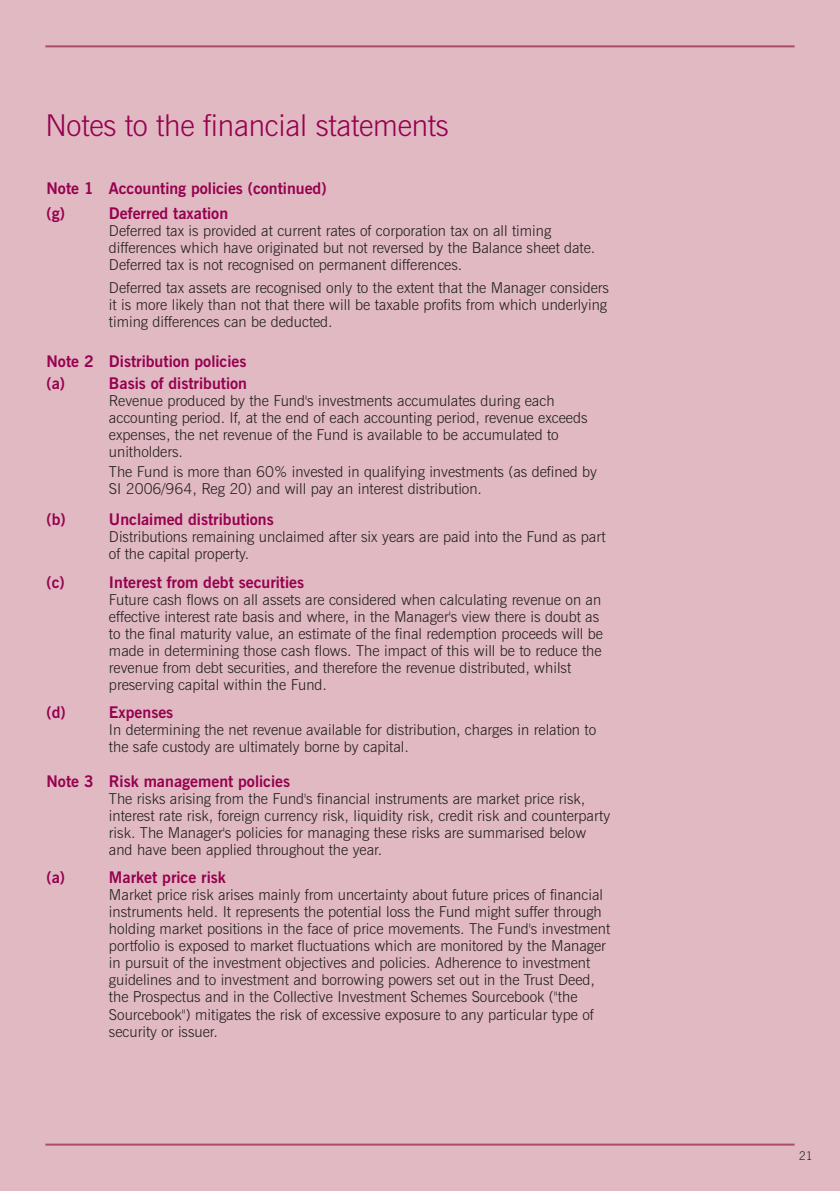
<style>
.page{position:relative;width:840px;height:1191px;background:#fff}
.page>*{position:absolute;margin:0;border:0;box-sizing:border-box;transform-origin:0 0}
.t1{font:300 30px "News Gothic BT";letter-spacing:-.01em;color:#96014e}
.t2{font:700 16px/25.6px "News Gothic BT";color:#96014e}
.t3{font:300 15px/17px "News Gothic BT";color:#231f20}
.t4{font:300 12px "News Gothic BT";color:#231f20}
</style>
<div class="page">
<div style="left:0;top:0;width:839px;height:1191px;background:#e0b9c3"></div>
<hr style="left:45px;top:45px;width:749px;height:2px;background:#ab4b6d">
<hr style="left:45px;top:1143px;width:749px;height:2px;background:#ab4b6d">
<h1 class="t1" style="left:45px;top:114px;width:405px">Notes to the financial statements</h1>
<p class="t2" style="left:46px;top:175px;width:281px">Note 1 Accounting policies (continued) (g)</p>
<p class="t2" style="left:109px;top:201px;width:121px">Deferred taxation</p>
<p class="t3" style="left:109px;top:224px;width:487px">Deferred tax is provided at current rates of corporation tax on all timing differences which have originated but not reversed by the Balance sheet date.<br>Deferred tax is not recognised on permanent differences.</p>
<p class="t3" style="left:109px;top:280px;width:501px">Deferred tax assets are recognised only to the extent that the Manager considers it is more likely than not that there will be taxable profits from which underlying timing differences can be deducted.</p>
<p class="t2" style="left:46px;top:350px;width:201px;line-height:22.6px">Note 2 Distribution policies (a)</p>
<p class="t2" style="left:109px;top:371px;width:139px">Basis of distribution</p>
<p class="t3" style="left:109px;top:394px;width:479px">Revenue produced by the Fund's investments accumulates during each accounting period. If, at the end of each accounting period, revenue exceeds expenses, the net revenue of the Fund is available to be accumulated to unitholders.</p>
<p class="t3" style="left:109px;top:464px;width:489px">The Fund is more than 60% invested in qualifying investments (as defined by<br>SI 2006/964, Reg 20) and will pay an interest distribution.</p>
<p class="t2" style="left:46px;top:507px;width:21px">(b)</p>
<p class="t2" style="left:109px;top:507px;width:166px">Unclaimed distributions</p>
<p class="t3" style="left:109px;top:530px;width:498px">Distributions remaining unclaimed after six years are paid into the Fund as part of the capital property.</p>
<p class="t2" style="left:46px;top:569px;width:20px">(c)</p>
<p class="t2" style="left:109px;top:569px;width:197px">Interest from debt securities</p>
<p class="t3" style="left:109px;top:592px;width:495px">Future cash flows on all assets are considered when calculating revenue on an effective interest rate basis and where, in the Manager's view there is doubt as to the final maturity value, an estimate of the final redemption proceeds will be made in determining those cash flows. The impact of this will be to reduce the revenue from debt securities, and therefore the revenue distributed, whilst preserving capital within the Fund.</p>
<p class="t2" style="left:46px;top:699px;width:21px">(d)</p>
<p class="t2" style="left:109px;top:699px;width:66px">Expenses</p>
<p class="t3" style="left:109px;top:722px;width:488px">In determining the net revenue available for distribution, charges in relation to the safe custody are ultimately borne by capital.</p>
<p class="t2" style="left:46px;top:768px;width:245px">Note 3 Risk management policies</p>
<p class="t3" style="left:109px;top:791px;width:502px">The risks arising from the Fund's financial instruments are market price risk, interest rate risk, foreign currency risk, liquidity risk, credit risk and counterparty risk. The Manager's policies for managing these risks are summarised below and have been applied throughout the year.</p>
<p class="t2" style="left:46px;top:865px;width:20px">(a)</p>
<p class="t2" style="left:109px;top:865px;width:118px">Market price risk</p>
<p class="t3" style="left:109px;top:888px;width:502px">Market price risk arises mainly from uncertainty about future prices of financial instruments held. It represents the potential loss the Fund might suffer through holding market positions in the face of price movements. The Fund's investment portfolio is exposed to market fluctuations which are monitored by the Manager in pursuit of the investment objectives and policies. Adherence to investment guidelines and to investment and borrowing powers set out in the Trust Deed, the Prospectus and in the Collective Investment Schemes Sourcebook ("the Sourcebook") mitigates the risk of excessive exposure to any particular type of security or issuer.</p>
<p class="t4" style="left:798px;top:1151px;width:16px">21</p>
</div>
